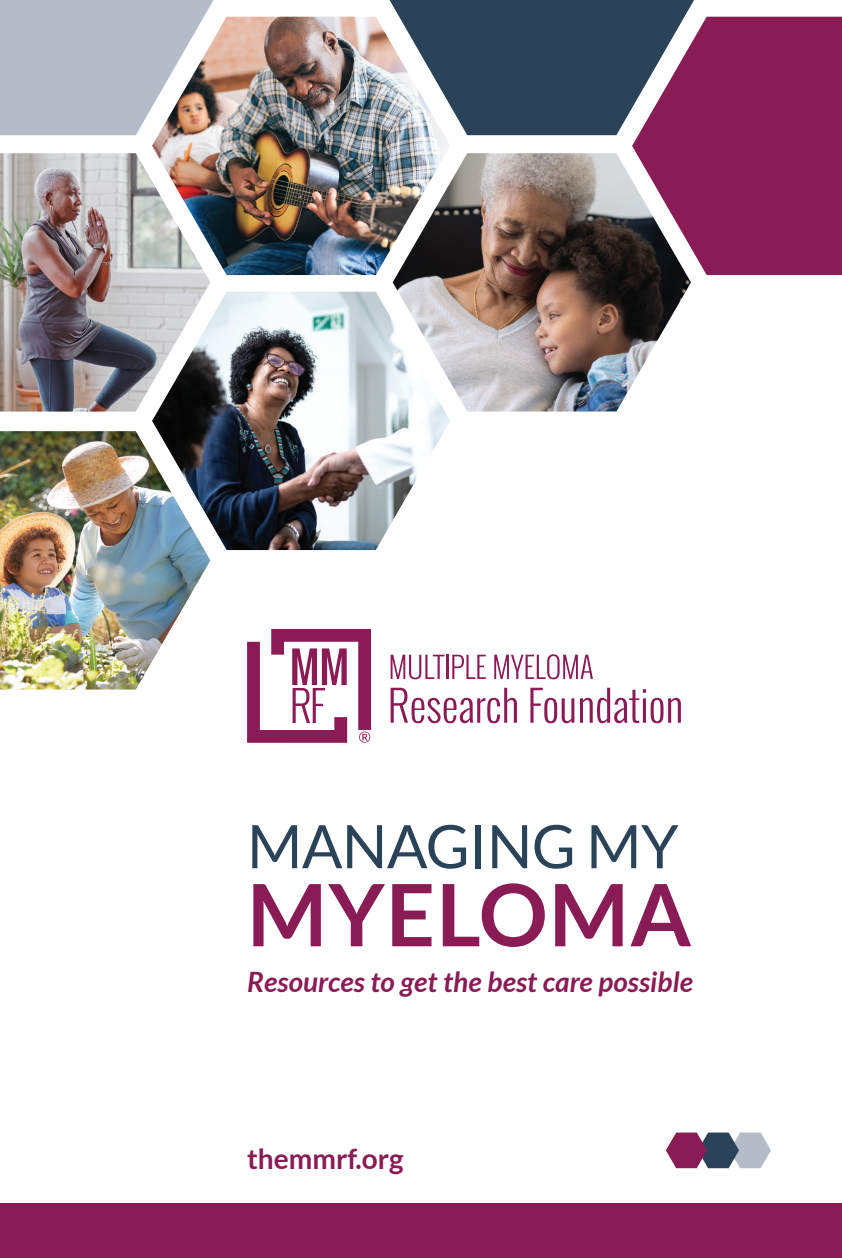
<style>
.page{position:relative;width:842px;height:1258px;background:#fff}
.page>*{position:absolute;margin:0;border:0;box-sizing:border-box;transform-origin:0 0}
.t1{font:700 86px "Lato";letter-spacing:.015em;color:#8a1c55}
.t2{font:60px "Lato";letter-spacing:-.01em;color:#2b4358}
.Header_4{font:italic 700 28px "Lato";letter-spacing:.005em;color:#8a1c55}
.t3{font:700 28px "Lato";color:#8a1c55}
</style>
<div class="page">
<img style="left:152px;top:291px;width:298px;height:259px">
<div style="left:389px;top:0;width:305px;height:135px;background:#2b4358"></div>
<div style="left:0;top:0;width:214px;height:135px;background:#b3bcc7"></div>
<svg style="left:632px;top:17px;width:209px;height:258px;fill:#8a1c55"></svg>
<img style="left:0;top:153px;width:210px;height:258px">
<img style="left:392px;top:153px;width:299px;height:258px">
<img style="left:152px;top:17px;width:298px;height:258px">
<img style="left:0;top:431px;width:210px;height:258px">
<div style="left:0;top:1203px;width:841px;height:54px;background:#8a1c55"></div>
<svg style="left:390px;top:687px;width:127px;height:36px"></svg>
<svg style="left:530px;top:687px;width:44px;height:36px"></svg>
<svg style="left:580px;top:687px;width:100px;height:36px"></svg>
<svg style="left:390px;top:654px;width:54px;height:25px"></svg>
<hr style="left:446px;top:654px;width:2px;height:24px;background:#8a1b55">
<svg style="left:452px;top:654px;width:33px;height:24px"></svg>
<svg style="left:494px;top:654px;width:99px;height:25px"></svg>
<svg style="left:247px;top:629px;width:124px;height:113px"></svg>
<svg style="left:666px;top:1132px;width:104px;height:35px"></svg>
<p class="t2" style="left:247px;top:812px;width:433px">MANAGING MY</p>
<p class="t1" style="left:247px;top:865px;width:445px">MYELOMA</p>
<p class="Header_4" style="left:247px;top:965px;width:447px">Resources to get the best care possible</p>
<p class="t3" style="left:247px;top:1142px;width:158px">themmrf.org</p>
</div>
